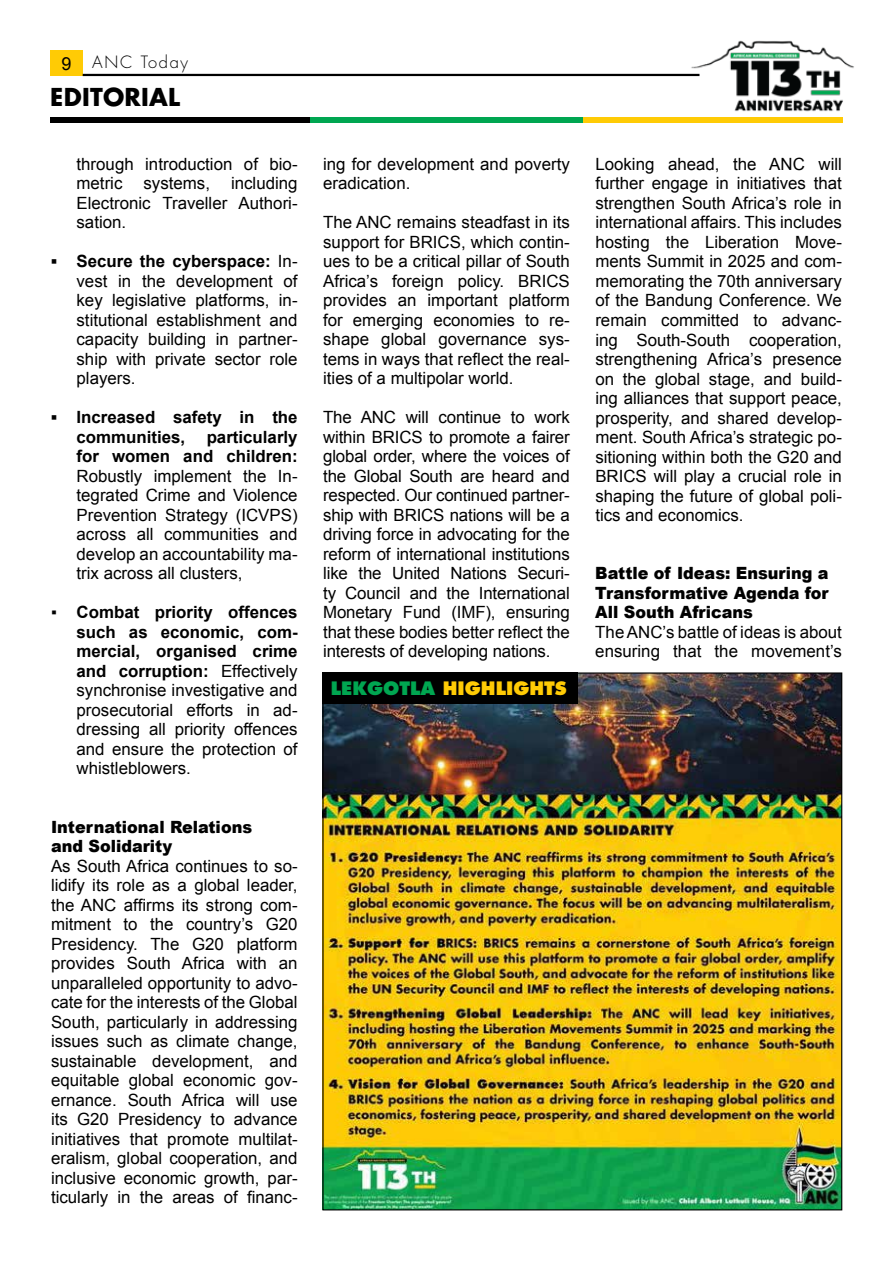
<style>
.page{position:relative;width:893px;height:1263px;background:#fff}
.page>*{position:absolute;margin:0;border:0;box-sizing:border-box;transform-origin:0 0}
.t1{font:700 24px "Futura Std";letter-spacing:.01em;color:#000}
.t2{font:800 18px "Futura Std";color:#ffcb05}
.t3{font:16.8px/19.5px "Arial";color:#000;text-align:justify}
.t4{font:900 16.8px/19.5px "Arial";color:#000;scale:.95 1}
.t5{font:700 16.8px/19.5px "Arial";color:#000}
.t6{font:300 16.5px "Futura Std";letter-spacing:.1em;color:#000}
.s1{font-family:"Arial";font-weight:400;font-size:18px}
.s2{font-weight:700}
.s3{color:#00a651}
</style>
<div class="page">
<div style="left:50px;top:51px;width:33px;height:25px;background:#ffcb05"></div>
<div style="left:50px;top:117px;width:260px;height:6px;background:#000"></div>
<div style="left:310px;top:117px;width:273px;height:6px;background:#00a651"></div>
<div style="left:583px;top:117px;width:259px;height:6px;background:#ffcb05"></div>
<hr style="left:83px;top:74px;width:616px;height:2px;background:#000">
<img style="left:684px;top:40px;width:170px;height:83px">
<img style="left:324px;top:674px;width:516px;height:534px">
<div style="left:322px;top:672px;width:256px;height:32px;background:#000"></div>
<p class="t6" style="left:61px;top:52px;width:128px"><span class="s1">9</span> ANC Today</p>
<h1 class="t1" style="left:50px;top:81px;width:131px">EDITORIAL</h1>
<p class="t3" style="left:77px;top:154px;width:223px">through introduction of bio&shy;metric systems, including Electronic Traveller Authori&shy;sation.</p>
<p class="t3" style="left:77px;top:252px;width:223px;text-indent:-26px"><span class="s2">▪ Secure the cyberspace:</span> In&shy;vest in the development of key legislative platforms, in&shy;stitutional establishment and capacity building in partner&shy;ship with private sector role players.</p>
<p class="t5" style="left:77px;top:408px;width:223px;text-indent:-26px">▪ Increased safety in the communities,</p>
<p class="t5" style="left:77px;top:428px;width:223px;text-align:right">particularly<br>for women and children:</p>
<p class="t3" style="left:77px;top:466px;width:223px">Robustly implement the In&shy;tegrated Crime and Violence Prevention Strategy (ICVPS) across all communities and develop an accountability ma&shy;trix across all clusters,</p>
<p class="t3" style="left:77px;top:603px;width:223px;text-indent:-26px">▪ <span class="s2">Combat priority offences such as economic, com&shy;mercial, organised crime and corruption:</span> Effectively synchronise investigative and prosecutorial efforts in ad&shy;dressing all priority offences and ensure the protection of whistleblowers.</p>
<p class="t4" style="left:51px;top:816px;width:213px">International Relations and Solidarity</p>
<p class="t3" style="left:51px;top:856px;width:248px">As South Africa continues to so&shy;lidify its role as a global leader, the ANC affirms its strong com&shy;mitment to the country’s G20<br>Presidency. The G20 platform provides South Africa with an unparalleled opportunity to advo&shy;cate for the interests of the Global South, particularly in addressing issues such as climate change, sustainable development, and equitable global economic gov&shy;ernance. South Africa will use its G20 Presidency to advance initiatives that promote multilat&shy;eralism, global cooperation, and inclusive economic growth, par&shy;ticularly in the areas of financ-</p>
<p class="t3" style="left:323px;top:154px;width:248px">ing for development and poverty eradication.</p>
<p class="t3" style="left:323px;top:213px;width:248px">The ANC remains steadfast in its support for BRICS, which contin&shy;ues to be a critical pillar of South Africa’s foreign policy. BRICS provides an important platform for emerging economies to re&shy;shape global governance sys&shy;tems in ways that reflect the real&shy;ities of a multipolar world.</p>
<p class="t3" style="left:323px;top:408px;width:248px">The ANC will continue to work within BRICS to promote a fairer global order, where the voices of the Global South are heard and respected. Our continued partner&shy;ship with BRICS nations will be a driving force in advocating for the reform of international institutions like the United Nations Securi&shy;ty Council and the International Monetary Fund (IMF), ensuring that these bodies better reflect the interests of developing nations.</p>
<p class="t2" style="left:331px;top:677px;width:238px"><span class="s3">LEKGOTLA</span> HIGHLIGHTS</p>
<p class="t3" style="left:595px;top:154px;width:248px">Looking ahead, the ANC will further engage in initiatives that strengthen South Africa’s role in international affairs. This includes hosting the Liberation Move&shy;ments Summit in 2025 and com&shy;memorating the 70th anniversary of the Bandung Conference. We remain committed to advanc&shy;ing South-South cooperation, strengthening Africa’s presence on the global stage, and build&shy;ing alliances that support peace, prosperity, and shared develop&shy;ment. South Africa’s strategic po&shy;sitioning within both the G20 and BRICS will play a crucial role in shaping the future of global poli&shy;tics and economics.</p>
<p class="t4" style="left:595px;top:563px;width:247px;text-align:justify">Battle of Ideas: Ensuring a Transformative Agenda for All South Africans</p>
<p class="t3" style="left:595px;top:622px;width:248px">The ANC’s battle of ideas is about ensuring that the movement’s</p>
</div>
